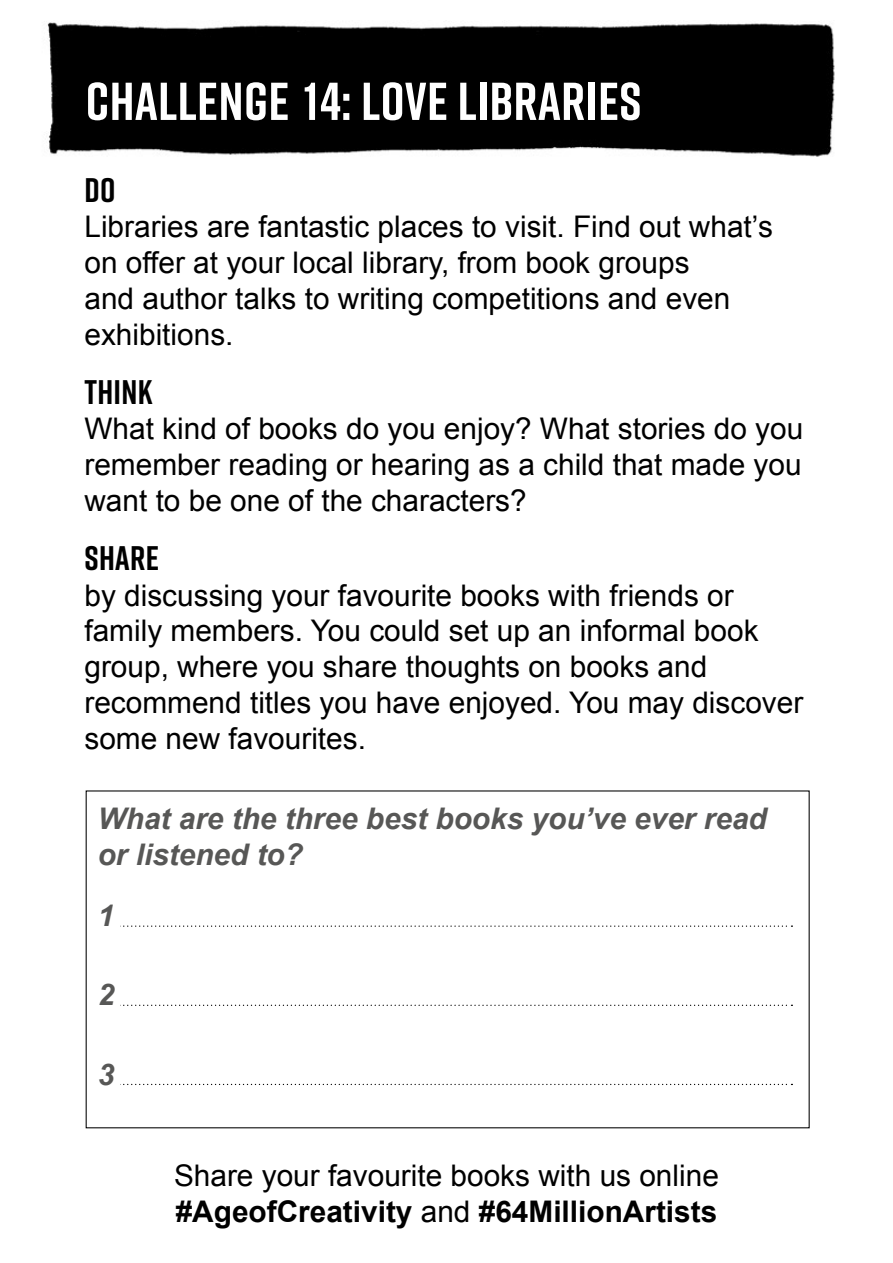
<style>
.page{position:relative;width:893px;height:1263px;background:#fff}
.page>*{position:absolute;margin:0;border:0;box-sizing:border-box;transform-origin:0 0}
.t1{font:700 53.25px "Rift";letter-spacing:.01em;color:#fff}
.t2{font:700 34.05px "Rift";letter-spacing:.01em;color:#000}
.t3{font:29.85px/35.7px "Arial";color:#000}
.t4{font:italic 700 29.85px/35.7px "Arial";color:#575756}
.s1{font-family:"Bebas Neue"}
.s2{font-weight:700}
</style>
<div class="page">
<img style="left:47px;top:22px;width:788px;height:135px">
<svg style="left:120px;top:925px;width:672px;height:2px"></svg>
<svg style="left:120px;top:1005px;width:672px;height:1px"></svg>
<svg style="left:120px;top:1084px;width:672px;height:1px"></svg>
<p class="t1" style="left:86px;top:63px;width:557px">CHALLENGE <span class="s1">1</span>4: LOVE LIBRARIES</p>
<p class="t2" style="left:84px;top:165px;width:33px">DO</p>
<p class="t3" style="left:84px;top:209px;width:690px">Libraries are fantastic places to visit. Find out what’s on offer at your local library, from book groups<br>and author talks to writing competitions and even exhibitions.</p>
<p class="t2" style="left:84px;top:367px;width:70px">THINK</p>
<p class="t3" style="left:84px;top:411px;width:720px;text-align:justify">What kind of books do you enjoy? What stories do you remember reading or hearing as a child that made you want to be one of the characters?</p>
<p class="t2" style="left:84px;top:533px;width:76px">SHARE</p>
<p class="t3" style="left:84px;top:577px;width:720px">by discussing your favourite books with friends or family members. You could set up an informal book group, where you share thoughts on books and recommend titles you have enjoyed. You may discover some new favourites.</p>
<p class="t4" style="left:98px;top:802px;width:671px">What are the three best books you’ve ever read or listened to?</p>
<p class="t4" style="left:98px;top:899px;width:18px">1</p>
<p class="t4" style="left:98px;top:978px;width:18px">2</p>
<p class="t4" style="left:98px;top:1058px;width:18px">3</p>
<p class="t3" style="left:174px;top:1158px;width:546px">Share your favourite books with us online <span class="s2">#AgeofCreativity</span> and <span class="s2">#64MillionArtists</span></p>
</div>
